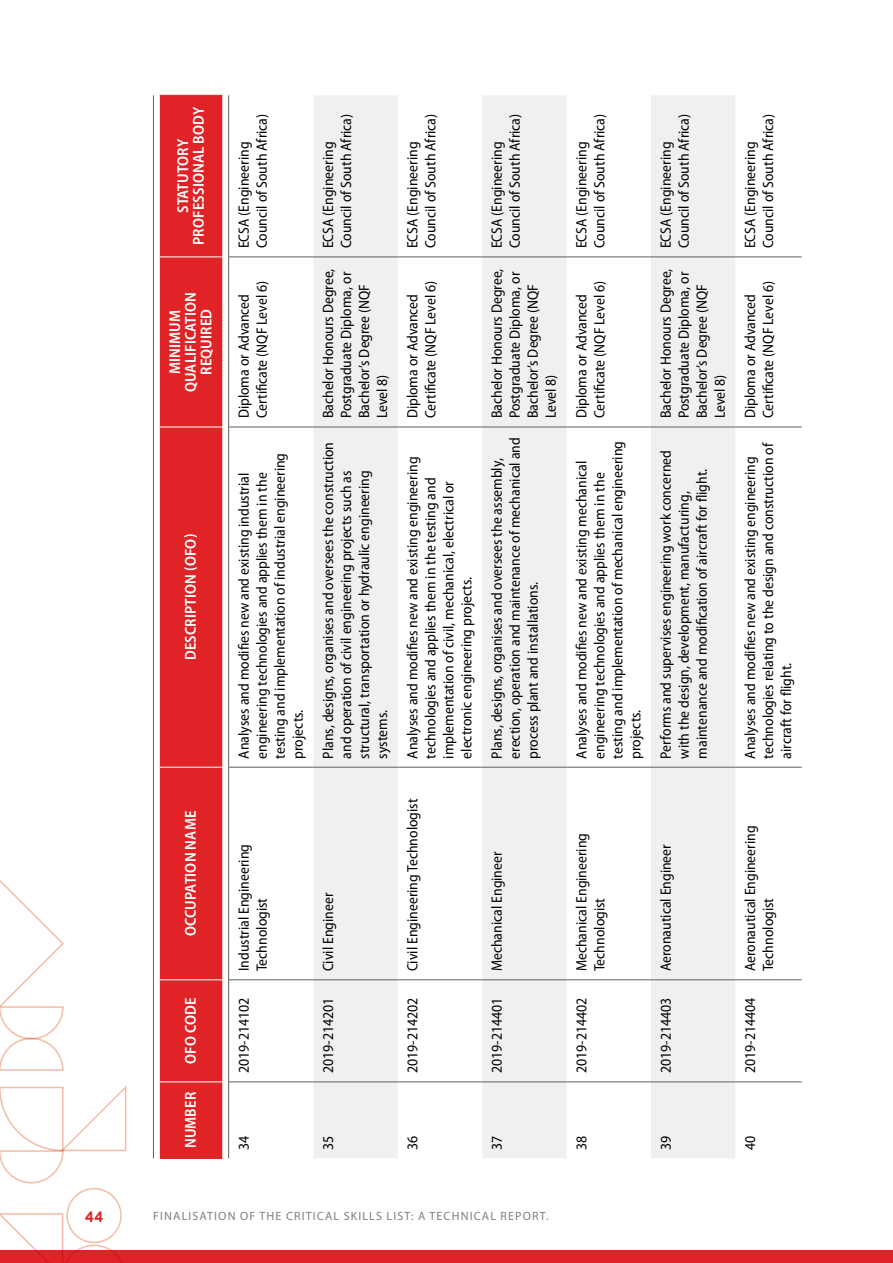
<style>
.page{position:relative;width:893px;height:1263px;background:#fff}
.page>*{position:absolute;margin:0;border:0;box-sizing:border-box;transform-origin:0 0}
.TABLE_HEAD{font:600 semi-condensed 15.75px/15.8px "Myriad Pro";letter-spacing:.01em;color:#fff;text-align:center}
.TABLE_TEXT{font:semi-condensed 15px/18px "Myriad Pro";color:#000}
.t1{font:15px "Gotham HTF Bold 2";color:#df2326;scale:.9 1}
.t2{font:12px "Myriad Pro";letter-spacing:.095em;color:#7d7f82}
</style>
<div class="page">
<div style="left:0;top:1250px;width:892px;height:13px;background:#df2326"></div>
<svg style="left:0;top:1085px;width:127px;height:99px"></svg>
<svg style="left:0;top:880px;width:64px;height:191px"></svg>
<svg style="left:0;top:1213px;width:123px;height:50px"></svg>
<div style="left:66px;top:1188px;width:56px;height:55px;border:2px solid #f4bca7;border-radius:50%"></div>
<div style="left:160px;top:96px;width:62px;height:1062px;background:#df2326"></div>
<svg style="left:313px;top:95px;width:422px;height:1063px;fill:#eff0f0"></svg>
<hr style="left:229px;top:1081px;width:84px;height:1px;background:#5f6062">
<hr style="left:229px;top:979px;width:84px;height:1px;background:#5f6062">
<hr style="left:229px;top:767px;width:84px;height:1px;background:#5f6062">
<hr style="left:229px;top:427px;width:84px;height:1px;background:#5f6062">
<hr style="left:229px;top:256px;width:84px;height:1px;background:#5f6062">
<hr style="left:313px;top:1081px;width:85px;height:1px;background:#5f6062">
<hr style="left:313px;top:979px;width:85px;height:1px;background:#5f6062">
<hr style="left:313px;top:767px;width:85px;height:1px;background:#5f6062">
<hr style="left:313px;top:427px;width:85px;height:1px;background:#5f6062">
<hr style="left:313px;top:256px;width:85px;height:1px;background:#5f6062">
<hr style="left:398px;top:1081px;width:84px;height:1px;background:#5f6062">
<hr style="left:398px;top:979px;width:84px;height:1px;background:#5f6062">
<hr style="left:398px;top:767px;width:84px;height:1px;background:#5f6062">
<hr style="left:398px;top:427px;width:84px;height:1px;background:#5f6062">
<hr style="left:398px;top:256px;width:84px;height:1px;background:#5f6062">
<hr style="left:482px;top:1081px;width:85px;height:1px;background:#5f6062">
<hr style="left:482px;top:979px;width:85px;height:1px;background:#5f6062">
<hr style="left:482px;top:767px;width:85px;height:1px;background:#5f6062">
<hr style="left:482px;top:427px;width:85px;height:1px;background:#5f6062">
<hr style="left:482px;top:256px;width:85px;height:1px;background:#5f6062">
<hr style="left:567px;top:1081px;width:84px;height:1px;background:#5f6062">
<hr style="left:567px;top:979px;width:84px;height:1px;background:#5f6062">
<hr style="left:567px;top:767px;width:84px;height:1px;background:#5f6062">
<hr style="left:567px;top:427px;width:84px;height:1px;background:#5f6062">
<hr style="left:567px;top:256px;width:84px;height:1px;background:#5f6062">
<hr style="left:651px;top:1081px;width:84px;height:1px;background:#5f6062">
<hr style="left:651px;top:979px;width:84px;height:1px;background:#5f6062">
<hr style="left:651px;top:767px;width:84px;height:1px;background:#5f6062">
<hr style="left:651px;top:427px;width:84px;height:1px;background:#5f6062">
<hr style="left:651px;top:256px;width:84px;height:1px;background:#5f6062">
<hr style="left:735px;top:1081px;width:67px;height:1px;background:#5f6062">
<hr style="left:735px;top:979px;width:67px;height:1px;background:#5f6062">
<hr style="left:735px;top:767px;width:67px;height:1px;background:#5f6062">
<hr style="left:735px;top:427px;width:67px;height:1px;background:#5f6062">
<hr style="left:735px;top:256px;width:67px;height:1px;background:#5f6062">
<hr style="left:160px;top:1158px;width:62px;height:1px;background:#df2326">
<hr style="left:160px;top:95px;width:62px;height:1px;background:#df2326">
<hr style="left:153px;top:1082px;width:1px;height:76px;background:#5f6062">
<hr style="left:153px;top:980px;width:1px;height:102px;background:#5f6062">
<hr style="left:153px;top:767px;width:1px;height:213px;background:#5f6062">
<hr style="left:153px;top:427px;width:1px;height:340px;background:#5f6062">
<hr style="left:153px;top:257px;width:1px;height:170px;background:#5f6062">
<hr style="left:153px;top:95px;width:1px;height:162px;background:#5f6062">
<hr style="left:228px;top:1082px;width:1px;height:76px;background:#5f6062">
<hr style="left:228px;top:980px;width:1px;height:102px;background:#5f6062">
<hr style="left:228px;top:767px;width:1px;height:213px;background:#5f6062">
<hr style="left:228px;top:427px;width:1px;height:340px;background:#5f6062">
<hr style="left:228px;top:257px;width:1px;height:170px;background:#5f6062">
<hr style="left:228px;top:95px;width:1px;height:162px;background:#5f6062">
<hr style="left:160px;top:1081px;width:62px;height:1px;background:#fff">
<hr style="left:160px;top:979px;width:62px;height:1px;background:#fff">
<hr style="left:160px;top:767px;width:62px;height:1px;background:#fff">
<hr style="left:160px;top:427px;width:62px;height:1px;background:#fff">
<hr style="left:160px;top:256px;width:62px;height:1px;background:#fff">
<p class="TABLE_HEAD" style="left:175px;top:245px;width:139px;rotate:-90deg">STATUTORY<br>PROFESSIONAL BODY</p>
<p class="TABLE_HEAD" style="left:167px;top:392px;width:102px;rotate:-90deg">MINIMUM<br>QUALIFICATION<br>REQUIRED</p>
<p class="TABLE_HEAD" style="left:182px;top:660px;width:128px;rotate:-90deg">DESCRIPTION (OFO)</p>
<p class="TABLE_HEAD" style="left:182px;top:936px;width:127px;rotate:-90deg">OCCUPATION NAME</p>
<p class="TABLE_HEAD" style="left:182px;top:1064px;width:68px;rotate:-90deg">OFO CODE</p>
<p class="TABLE_HEAD" style="left:182px;top:1148px;width:58px;rotate:-90deg">NUMBER</p>
<p class="TABLE_TEXT" style="left:235px;top:248px;width:136px;rotate:-90deg">ECSA (Engineering<br>Council of South Africa)</p>
<p class="TABLE_TEXT" style="left:235px;top:418px;width:139px;rotate:-90deg">Diploma or Advanced<br>Certificate (NQF Level 6)</p>
<p class="TABLE_TEXT" style="left:235px;top:759px;width:307px;rotate:-90deg">Analyses and modifies new and existing industrial engineering technologies and applies them in the testing and implementation of industrial engineering projects.</p>
<p class="TABLE_TEXT" style="left:235px;top:971px;width:129px;rotate:-90deg">Industrial Engineering<br>Technologist</p>
<p class="TABLE_TEXT" style="left:235px;top:1073px;width:77px;rotate:-90deg">2019-214102</p>
<p class="TABLE_TEXT" style="left:319px;top:248px;width:136px;rotate:-90deg">ECSA (Engineering<br>Council of South Africa)</p>
<p class="TABLE_TEXT" style="left:319px;top:418px;width:151px;rotate:-90deg">Bachelor Honours Degree,<br>Postgraduate Diploma, or<br>Bachelor’s Degree (NQF<br>Level 8)</p>
<p class="TABLE_TEXT" style="left:319px;top:759px;width:318px;rotate:-90deg">Plans, designs, organises and oversees the construction and operation of civil engineering projects such as structural, transportation or hydraulic engineering systems.</p>
<p class="TABLE_TEXT" style="left:319px;top:971px;width:80px;rotate:-90deg">Civil Engineer</p>
<p class="TABLE_TEXT" style="left:319px;top:1073px;width:77px;rotate:-90deg">2019-214201</p>
<p class="TABLE_TEXT" style="left:403px;top:248px;width:136px;rotate:-90deg">ECSA (Engineering<br>Council of South Africa)</p>
<p class="TABLE_TEXT" style="left:403px;top:418px;width:139px;rotate:-90deg">Diploma or Advanced<br>Certificate (NQF Level 6)</p>
<p class="TABLE_TEXT" style="left:403px;top:759px;width:303px;rotate:-90deg">Analyses and modifies new and existing engineering technologies and applies them in the testing and implementation of civil, mechanical, electrical or electronic engineering projects.</p>
<p class="TABLE_TEXT" style="left:403px;top:971px;width:174px;rotate:-90deg">Civil Engineering Technologist</p>
<p class="TABLE_TEXT" style="left:403px;top:1073px;width:77px;rotate:-90deg">2019-214202</p>
<p class="TABLE_TEXT" style="left:488px;top:248px;width:136px;rotate:-90deg">ECSA (Engineering<br>Council of South Africa)</p>
<p class="TABLE_TEXT" style="left:488px;top:418px;width:151px;rotate:-90deg">Bachelor Honours Degree,<br>Postgraduate Diploma, or<br>Bachelor’s Degree (NQF<br>Level 8)</p>
<p class="TABLE_TEXT" style="left:488px;top:759px;width:323px;rotate:-90deg">Plans, designs, organises and oversees the assembly, erection, operation and maintenance of mechanical and process plant and installations.</p>
<p class="TABLE_TEXT" style="left:488px;top:971px;width:121px;rotate:-90deg">Mechanical Engineer</p>
<p class="TABLE_TEXT" style="left:488px;top:1073px;width:77px;rotate:-90deg">2019-214401</p>
<p class="TABLE_TEXT" style="left:572px;top:248px;width:136px;rotate:-90deg">ECSA (Engineering<br>Council of South Africa)</p>
<p class="TABLE_TEXT" style="left:572px;top:418px;width:139px;rotate:-90deg">Diploma or Advanced<br>Certificate (NQF Level 6)</p>
<p class="TABLE_TEXT" style="left:572px;top:759px;width:319px;rotate:-90deg">Analyses and modifies new and existing mechanical engineering technologies and applies them in the testing and implementation of mechanical engineering projects.</p>
<p class="TABLE_TEXT" style="left:656px;top:248px;width:136px;rotate:-90deg">ECSA (Engineering<br>Council of South Africa)</p>
<p class="TABLE_TEXT" style="left:656px;top:418px;width:151px;rotate:-90deg">Bachelor Honours Degree,<br>Postgraduate Diploma, or<br>Bachelor’s Degree (NQF<br>Level 8)</p>
<p class="TABLE_TEXT" style="left:656px;top:759px;width:310px;rotate:-90deg">Performs and supervises engineering work concerned with the design, development, manufacturing, maintenance and modification of aircraft for flight.</p>
<p class="TABLE_TEXT" style="left:572px;top:971px;width:140px;rotate:-90deg">Mechanical Engineering<br>Technologist</p>
<p class="TABLE_TEXT" style="left:572px;top:1073px;width:77px;rotate:-90deg">2019-214402</p>
<p class="TABLE_TEXT" style="left:656px;top:971px;width:129px;rotate:-90deg">Aeronautical Engineer</p>
<p class="TABLE_TEXT" style="left:656px;top:1073px;width:77px;rotate:-90deg">2019-214403</p>
<p class="TABLE_TEXT" style="left:741px;top:248px;width:136px;rotate:-90deg">ECSA (Engineering<br>Council of South Africa)</p>
<p class="TABLE_TEXT" style="left:741px;top:418px;width:139px;rotate:-90deg">Diploma or Advanced<br>Certificate (NQF Level 6)</p>
<p class="TABLE_TEXT" style="left:741px;top:759px;width:317px;rotate:-90deg">Analyses and modifies new and existing engineering technologies relating to the design and construction of aircraft for flight.</p>
<p class="TABLE_TEXT" style="left:741px;top:971px;width:147px;rotate:-90deg">Aeronautical Engineering<br>Technologist</p>
<p class="TABLE_TEXT" style="left:741px;top:1073px;width:77px;rotate:-90deg">2019-214404</p>
<p class="TABLE_TEXT" style="left:235px;top:1150px;width:16px;rotate:-90deg">34</p>
<p class="TABLE_TEXT" style="left:319px;top:1150px;width:16px;rotate:-90deg">35</p>
<p class="TABLE_TEXT" style="left:403px;top:1150px;width:16px;rotate:-90deg">36</p>
<p class="TABLE_TEXT" style="left:488px;top:1150px;width:16px;rotate:-90deg">37</p>
<p class="TABLE_TEXT" style="left:572px;top:1150px;width:16px;rotate:-90deg">38</p>
<p class="TABLE_TEXT" style="left:656px;top:1150px;width:16px;rotate:-90deg">39</p>
<p class="TABLE_TEXT" style="left:741px;top:1150px;width:16px;rotate:-90deg">40</p>
<p class="t1" style="left:85px;top:1207px;width:22px">44</p>
<p class="t2" style="left:153px;top:1209px;width:397px">FINALISATION OF THE CRITICAL SKILLS LIST: A TECHNICAL REPORT.</p>
</div>
